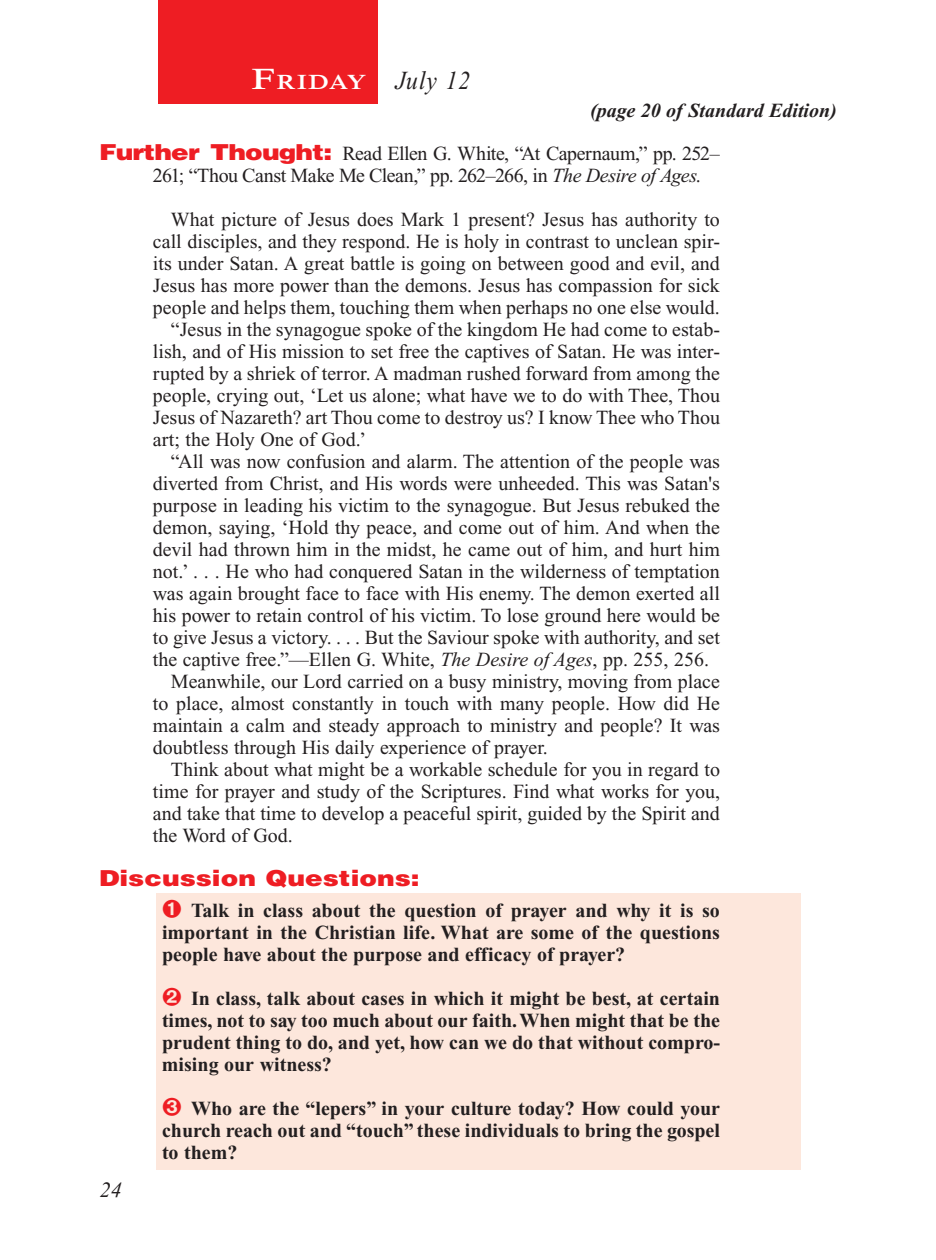
<style>
.page{position:relative;width:936px;height:1260px;background:#fff}
.page>*{position:absolute;margin:0;border:0;box-sizing:border-box;transform-origin:0 0}
.Lesson_Dates{font:italic 26px "Times New Roman PS Std";letter-spacing:.045em;color:#231f20;scale:.9 1}
.Question{font:900 22px "Helvetica LT Std";color:#ee1d23;scale:1.2 1}
.PageNumbers{font:italic 22px "Times New Roman PS Std";color:#231f20}
.Daily_Header{font:600 21px "Times NRMT Std";letter-spacing:.035em;color:#fff;scale:1.1 1}
.Body{font:20px/22px "Times New Roman PS Std";color:#231f20;text-align:justify}
.Numbered_Bullet_List{font:700 20px/22px "Times New Roman PS Std";color:#231f20;text-align:justify}
.Body_SB{font:20px/22px "Times New Roman PS Std";color:#231f20;text-align:justify}
.Question_NO_SB{font:20px/22px "Times New Roman PS Std";letter-spacing:-.04em;color:#231f20}
.Page_from_SE{font:italic 700 20px "Times New Roman PS Std";color:#231f20}
.s1{font-size:30px}
.s2{font-family:"Helvetica LT Std";font-weight:900;font-size:22px;color:#ee1d23}
.s3{font-style:italic}
</style>
<div class="page">
<div style="left:158px;top:0;width:220px;height:103px;background:#ee1d23"></div>
<div style="left:157px;top:894px;width:644px;height:276px;background:#fde7dc"></div>
<p class="Daily_Header" style="left:252px;top:70px;width:106px"><span class="s1">F</span>riday</p>
<p class="Lesson_Dates" style="left:396px;top:66px;width:85px">July 12</p>
<p class="Page_from_SE" style="left:590px;top:100px;width:248px">(page 20 of Standard Edition)</p>
<p class="Question_NO_SB" style="left:153px;top:142px;width:568px;text-indent:-54px"><span class="s2">Further Thought:</span> Read Ellen G. White, “At Capernaum,” pp. 252–<br>261; “Thou Canst Make Me Clean,” pp. 262–266, in <span class="s3">The Desire of Ages</span>.</p>
<p class="Body_SB" style="left:153px;top:208px;width:569px;text-indent:18px">What picture of Jesus does Mark 1 present? Jesus has authority to call disciples, and they respond. He is holy in contrast to unclean spir&shy;its under Satan. A great battle is going on between good and evil, and Jesus has more power than the demons. Jesus has compassion for sick people and helps them, touching them when perhaps no one else would.</p>
<p class="Body" style="left:153px;top:318px;width:569px;text-indent:18px">“Jesus in the synagogue spoke of the kingdom He had come to estab&shy;lish, and of His mission to set free the captives of Satan. He was inter&shy;rupted by a shriek of terror. A madman rushed forward from among the people, crying out, ‘Let us alone; what have we to do with Thee, Thou Jesus of Nazareth? art Thou come to destroy us? I know Thee who Thou art; the Holy One of God.’</p>
<p class="Body" style="left:153px;top:450px;width:569px;text-align:left;text-indent:18px">“All was now confusion and alarm. The attention of the people was diverted from Christ, and His words were unheeded. This was Satan's purpose in leading his victim to the synagogue. But Jesus rebuked the demon, saying, ‘Hold thy peace, and come out of him. And when the devil had thrown him in the midst, he came out of him, and hurt him not.’ . . . He who had conquered Satan in the wilderness of temptation was again brought face to face with His enemy. The demon exerted all his power to retain control of his victim. To lose ground here would be to give Jesus a victory. . . . But the Saviour spoke with authority, and set the captive free.”—Ellen G. White, <span class="s3">The Desire of Ages</span>, pp. 255, 256.</p>
<p class="Body" style="left:153px;top:670px;width:569px;text-indent:18px">Meanwhile, our Lord carried on a busy ministry, moving from place to place, almost constantly in touch with many people. How did He maintain a calm and steady approach to ministry and people? It was doubtless through His daily experience of prayer.</p>
<p class="Body" style="left:153px;top:758px;width:569px;text-indent:18px">Think about what might be a workable schedule for you in regard to time for prayer and study of the Scriptures. Find what works for you, and take that time to develop a peaceful spirit, guided by the Spirit and the Word of God.</p>
<p class="Question" style="left:99px;top:864px;width:269px">Discussion Questions:</p>
<p class="Numbered_Bullet_List" style="left:162px;top:899px;width:559px;text-indent:29px">Talk in class about the question of prayer and why it is so important in the Christian life. What are some of the questions people have about the purpose and efficacy of prayer?</p>
<p class="Numbered_Bullet_List" style="left:162px;top:987px;width:560px;text-indent:29px">In class, talk about cases in which it might be best, at certain times, not to say too much about our faith. When might that be the prudent thing to do, and yet, how can we do that without compro&shy;mising our witness?</p>
<p class="Numbered_Bullet_List" style="left:162px;top:1097px;width:560px;text-indent:29px">Who are the “lepers” in your culture today? How could your church reach out and “touch” these individuals to bring the gospel to them?</p>
<p class="PageNumbers" style="left:100px;top:1178px;width:23px">24</p>
</div>
